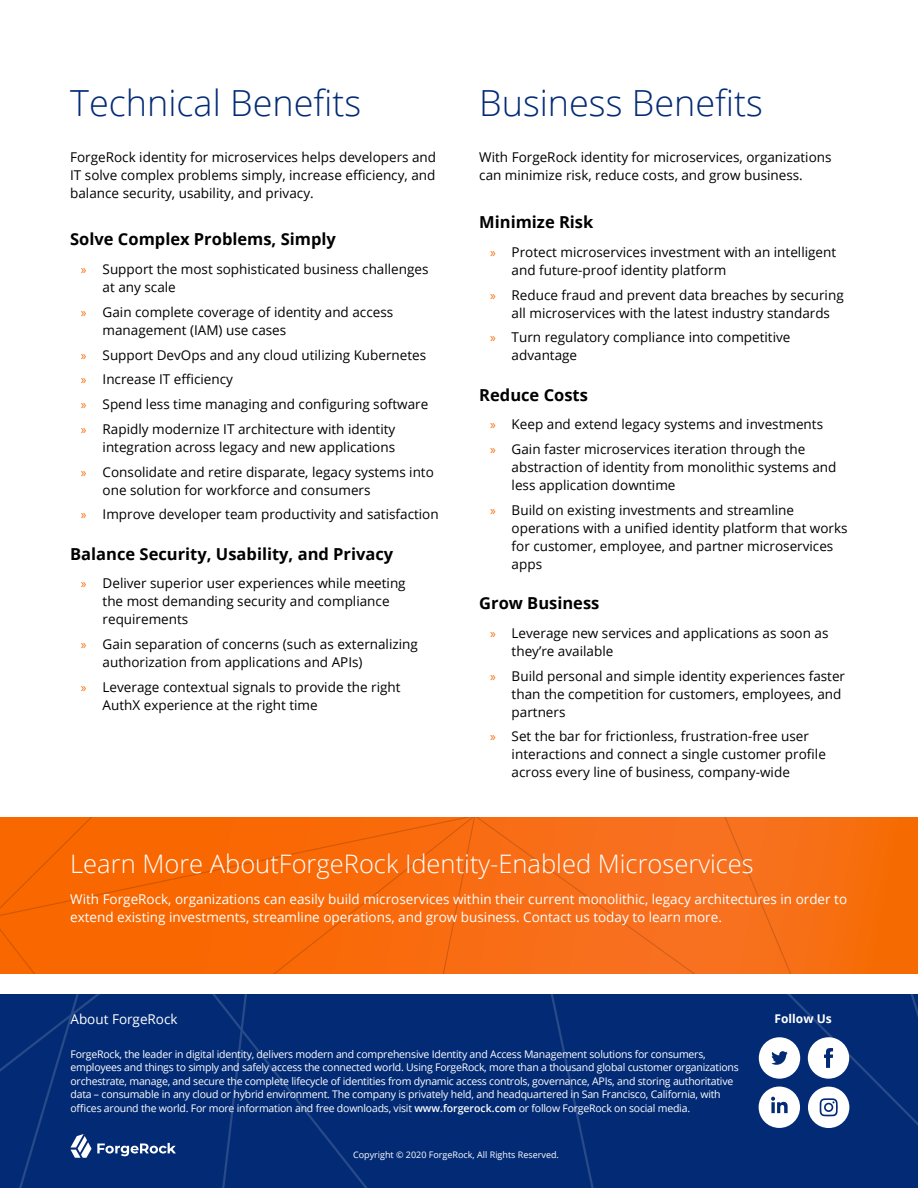
<style>
.page{position:relative;width:918px;height:1188px;background:#fff}
.page>*{position:absolute;margin:0;border:0;box-sizing:border-box;transform-origin:0 0}
.t1{font:300 36px "Open Sans";color:#032b75}
.t2{font:300 25.5px "Open Sans";color:#fff}
.t3{font:700 16.5px "Open Sans";color:#000}
.t4{font:13.5px/18px "Open Sans";color:#000}
.t5{font:13.5px/18px "Open Sans";color:#fff}
.t6{font:700 12px "Open Sans";color:#fff}
.t7{font:10.5px/13.5px "Open Sans";letter-spacing:-.02em;color:#fff}
.t8{font:9px "Open Sans";color:#fff}
.s1{font-family:"Myriad Pro";color:#f96700}
.s2{font-weight:600}
</style>
<div class="page">
<div style="left:308px;top:995px;width:372px;height:193px;background:#032b75"></div>
<div style="left:0;top:995px;width:70px;height:193px;background:#032b75"></div>
<div style="left:484px;top:995px;width:434px;height:182px;background:#032b75"></div>
<div style="left:70px;top:995px;width:238px;height:193px;background:#032b75"></div>
<svg style="left:808px;top:1037px;width:41px;height:42px"></svg>
<svg style="left:759px;top:1086px;width:41px;height:42px"></svg>
<svg style="left:759px;top:1037px;width:41px;height:42px"></svg>
<svg style="left:808px;top:1087px;width:41px;height:41px"></svg>
<div style="left:0;top:818px;width:918px;height:155px;background:#f66c06"></div>
<div style="left:477px;top:818px;width:179px;height:155px;background:#f86f1a"></div>
<svg style="left:0;top:818px;width:477px;height:155px"></svg>
<svg style="left:0;top:818px;width:255px;height:102px"></svg>
<svg style="left:656px;top:818px;width:176px;height:155px;background:#f6701c"></svg>
<h1 class="t1" style="left:70px;top:78px;width:293px">Technical Benefits</h1>
<p class="t4" style="left:70px;top:148px;width:368px;text-align:justify">ForgeRock identity for microservices helps developers and IT solve complex problems simply, increase efficiency, and balance security, usability, and privacy.</p>
<p class="t3" style="left:70px;top:228px;width:267px">Solve Complex Problems, Simply</p>
<p class="t4" style="left:103px;top:260px;width:327px;text-indent:-22px"><span class="s1">»</span> Support the most sophisticated business challenges at any scale</p>
<p class="t4" style="left:103px;top:303px;width:292px;text-indent:-22px"><span class="s1">»</span> Gain complete coverage of identity and access management (IAM) use cases</p>
<p class="t4" style="left:81px;top:342px;width:349px;line-height:24.8px"><span class="s1">»</span> Support DevOps and any cloud utilizing Kubernetes <span class="s1">»</span> Increase IT efficiency<br><span class="s1">»</span> Spend less time managing and configuring software <span class="s1">»</span> Rapidly modernize IT architecture with identity</p>
<p class="t4" style="left:81px;top:434px;width:354px;line-height:24.8px;text-indent:22px">integration across legacy and new applications<br><span class="s1">»</span> Consolidate and retire disparate, legacy systems into</p>
<p class="t4" style="left:81px;top:477px;width:359px;line-height:24.8px;text-indent:22px">one solution for workforce and consumers<br><span class="s1">»</span> Improve developer team productivity and satisfaction</p>
<p class="t3" style="left:70px;top:542px;width:325px">Balance Security, Usability, and Privacy</p>
<p class="t4" style="left:103px;top:574px;width:305px;text-indent:-22px"><span class="s1">»</span> Deliver superior user experiences while meeting the most demanding security and compliance requirements</p>
<p class="t4" style="left:103px;top:635px;width:317px;text-indent:-22px"><span class="s1">»</span> Gain separation of concerns (such as externalizing authorization from applications and APIs)</p>
<p class="t4" style="left:103px;top:678px;width:300px;text-indent:-22px"><span class="s1">»</span> Leverage contextual signals to provide the right<br>AuthX experience at the right time</p>
<h1 class="t1" style="left:479px;top:78px;width:285px">Business Benefits</h1>
<p class="t4" style="left:479px;top:148px;width:354px">With ForgeRock identity for microservices, organizations can minimize risk, reduce costs, and grow business.</p>
<p class="t3" style="left:479px;top:210px;width:116px">Minimize Risk</p>
<p class="t4" style="left:512px;top:243px;width:326px;text-indent:-22px"><span class="s1">»</span> Protect microservices investment with an intelligent and future-proof identity platform</p>
<p class="t4" style="left:490px;top:285px;width:355px;text-align:center"><span class="s1">»</span> Reduce fraud and prevent data breaches by securing all microservices with the latest industry standards</p>
<p class="t4" style="left:512px;top:328px;width:280px;text-indent:-22px"><span class="s1">»</span> Turn regulatory compliance into competitive advantage</p>
<p class="t3" style="left:479px;top:383px;width:110px">Reduce Costs</p>
<p class="t4" style="left:490px;top:412px;width:335px;line-height:24.8px"><span class="s1">»</span> Keep and extend legacy systems and investments <span class="s1">»</span> Gain faster microservices iteration through the</p>
<p class="t4" style="left:512px;top:458px;width:326px">abstraction of identity from monolithic systems and less application downtime</p>
<p class="t4" style="left:512px;top:501px;width:338px;text-indent:-22px"><span class="s1">»</span> Build on existing investments and streamline operations with a unified identity platform that works for customer, employee, and partner microservices apps</p>
<p class="t3" style="left:479px;top:591px;width:122px">Grow Business</p>
<p class="t4" style="left:512px;top:624px;width:318px;text-indent:-22px"><span class="s1">»</span> Leverage new services and applications as soon as they’re available</p>
<p class="t4" style="left:512px;top:666px;width:335px;text-indent:-22px"><span class="s1">»</span> Build personal and simple identity experiences faster than the competition for customers, employees, and partners</p>
<p class="t4" style="left:512px;top:727px;width:316px;text-indent:-22px"><span class="s1">»</span> Set the bar for frictionless, frustration-free user interactions and connect a single customer profile across every line of business, company-wide</p>
<h2 class="t2" style="left:70px;top:846px;width:685px">Learn More AboutForgeRock Identity-Enabled Microservices</h2>
<p class="t5" style="left:70px;top:890px;width:778px">With ForgeRock, organizations can easily build microservices within their current monolithic, legacy architectures in order to extend existing investments, streamline operations, and grow business. Contact us today to learn more.</p>
<p class="t5" style="left:70px;top:1010px;width:109px">About ForgeRock</p>
<p class="t7" style="left:70px;top:1047px;width:670px">ForgeRock, the leader in digital identity, delivers modern and comprehensive Identity and Access Management solutions for consumers, employees and things to simply and safely access the connected world. Using ForgeRock, more than a thousand global customer organizations orchestrate, manage, and secure the complete lifecycle of identities from dynamic access controls, governance, APIs, and storing authoritative data – consumable in any cloud or hybrid environment. The company is privately held, and headquartered in San Francisco, California, with offices around the world. For more information and free downloads, visit <span class="s2">www.forgerock.com</span> or follow ForgeRock on social media.</p>
<p class="t8" style="left:353px;top:1148px;width:207px">Copyright © 2020 ForgeRock, All Rights Reserved.</p>
<p class="t6" style="left:775px;top:1011px;width:59px">Follow Us</p>
</div>
